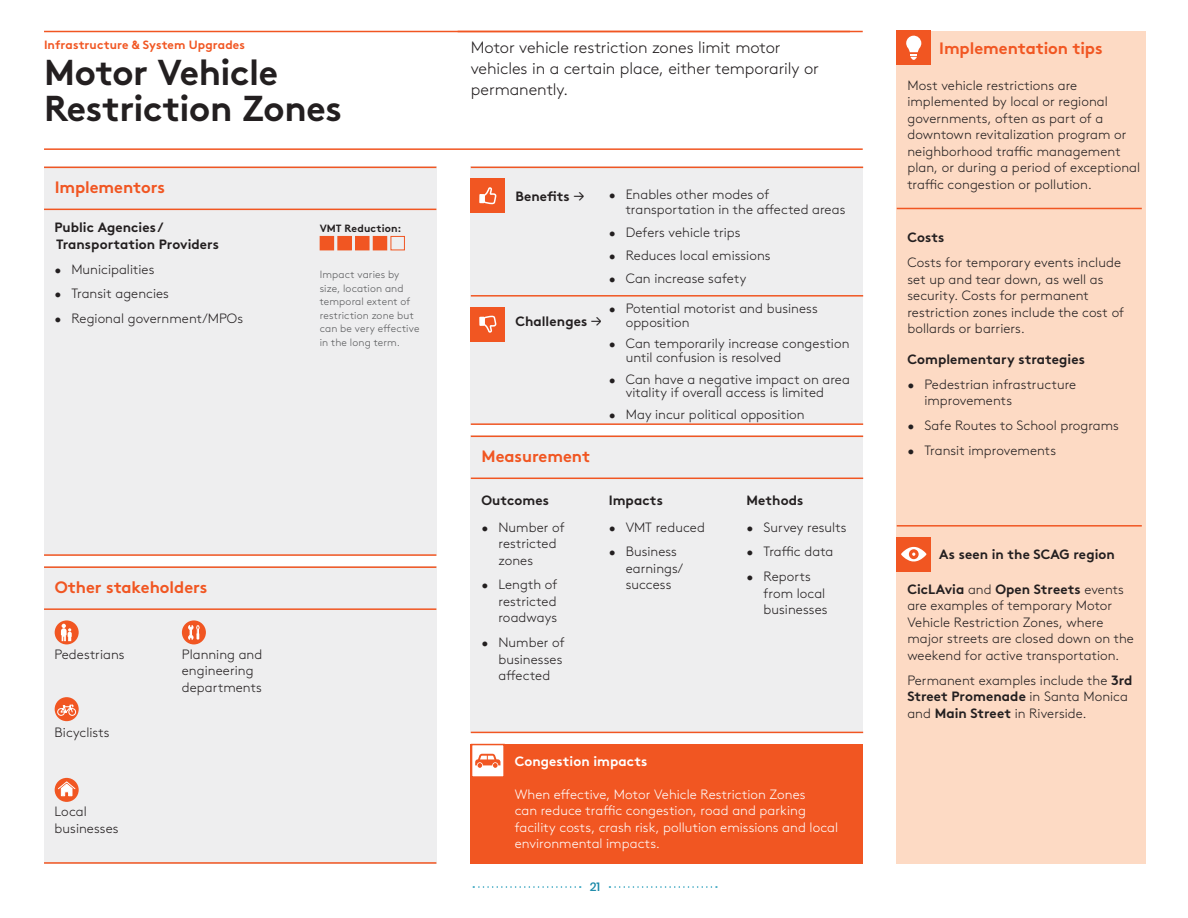
<style>
.page{position:relative;width:1188px;height:918px;background:#fff}
.page>*{position:absolute;margin:0;border:0;box-sizing:border-box;transform-origin:0 0}
.t1{font:700 36px/36px "Brown";letter-spacing:-.01em;color:#231f20}
.t2{font:300 16.5px/21px "Brown";letter-spacing:-.005em;color:#231f20}
.t3{font:700 16.5px "Brown";color:#f15622}
.t4{font:300 13.5px/16.5px "Brown";letter-spacing:.005em;color:#231f20}
.t5{font:300 13.5px/16.5px "Brown";letter-spacing:.005em;color:#fff}
.t6{font:700 13.5px/16.5px "Brown";letter-spacing:.005em;color:#231f20}
.t7{font:700 13.5px "Brown";letter-spacing:.005em;color:#fff}
.t8{font:700 12px "Brown";letter-spacing:.005em;color:#f15622}
.t9{font:500 12px "Poppins";color:#1587a7}
.t10{font:300 10.5px/13.5px "Brown";letter-spacing:.015em;color:#57585a}
.t11{font:700 10.5px "Brown";letter-spacing:.015em;color:#231f20}
.s1{font-family:"Archia";font-weight:400}
.s2{font-weight:700}
</style>
<div class="page">
<svg style="left:473px;top:886px;width:108px;height:2px"></svg>
<svg style="left:609px;top:886px;width:108px;height:2px"></svg>
<div style="left:44px;top:167px;width:392px;height:389px;background:#eeeeef"></div>
<div style="left:44px;top:566px;width:392px;height:298px;background:#eeeeef"></div>
<div style="left:470px;top:167px;width:393px;height:258px;background:#eeeeef"></div>
<div style="left:470px;top:436px;width:393px;height:297px;background:#eeeeef"></div>
<div style="left:897px;top:31px;width:249px;height:833px;background:#fddac4"></div>
<div style="left:470px;top:744px;width:393px;height:120px;background:#f15622"></div>
<div style="left:55px;top:620px;width:24px;height:24px;background:#f15622;border-radius:50%"></div>
<div style="left:182px;top:620px;width:24px;height:24px;background:#f15622;border-radius:50%"></div>
<div style="left:55px;top:697px;width:24px;height:24px;background:#f15622;border-radius:50%"></div>
<div style="left:55px;top:778px;width:24px;height:24px;background:#f15622;border-radius:50%"></div>
<div style="left:472px;top:745px;width:32px;height:32px;background:#fff"></div>
<div style="left:471px;top:744px;width:34px;height:34px;border:2px solid #f15622"></div>
<svg style="left:475px;top:754px;width:25px;height:14px"></svg>
<div style="left:320px;top:236px;width:14px;height:14px;background:#f15622"></div>
<div style="left:356px;top:236px;width:13px;height:14px;background:#f15622"></div>
<div style="left:355px;top:236px;width:14px;height:14px;border:1px solid #f15622"></div>
<div style="left:338px;top:236px;width:13px;height:14px;background:#f15622"></div>
<div style="left:337px;top:236px;width:15px;height:14px;border:1px solid #f15622"></div>
<div style="left:373px;top:236px;width:14px;height:14px;background:#f15622"></div>
<div style="left:391px;top:236px;width:14px;height:14px;border:1px solid #f15622"></div>
<div style="left:471px;top:179px;width:34px;height:34px;background:#f15622"></div>
<div style="left:471px;top:307px;width:34px;height:34px;background:#f15622"></div>
<div style="left:897px;top:537px;width:34px;height:34px;background:#f15622"></div>
<div style="left:897px;top:31px;width:34px;height:34px;background:#f15622"></div>
<hr style="left:44px;top:31px;width:819px;height:1px;background:#f15622">
<hr style="left:44px;top:148px;width:819px;height:2px;background:#f15622">
<hr style="left:44px;top:167px;width:392px;height:1px;background:#f15622">
<hr style="left:44px;top:209px;width:392px;height:1px;background:#f15622">
<hr style="left:44px;top:554px;width:392px;height:2px;background:#f15622">
<hr style="left:44px;top:566px;width:392px;height:2px;background:#f15622">
<hr style="left:44px;top:608px;width:392px;height:2px;background:#f15622">
<hr style="left:44px;top:862px;width:392px;height:2px;background:#f15622">
<hr style="left:897px;top:208px;width:245px;height:1px;background:#f15622">
<hr style="left:897px;top:525px;width:245px;height:2px;background:#f15622">
<hr style="left:471px;top:167px;width:392px;height:1px;background:#f15622">
<hr style="left:471px;top:295px;width:392px;height:2px;background:#f15622">
<hr style="left:471px;top:423px;width:392px;height:2px;background:#f15622">
<hr style="left:471px;top:436px;width:392px;height:1px;background:#f15622">
<hr style="left:471px;top:478px;width:392px;height:1px;background:#f15622">
<hr style="left:471px;top:732px;width:392px;height:1px;background:#f15622">
<svg style="left:906px;top:35px;width:15px;height:25px"></svg>
<svg style="left:480px;top:187px;width:17px;height:18px"></svg>
<div style="left:479px;top:194px;width:6px;height:9px;border:2px solid #fff"></div>
<svg style="left:480px;top:315px;width:17px;height:17px"></svg>
<div style="left:479px;top:317px;width:6px;height:9px;border:2px solid #fff"></div>
<svg style="left:901px;top:547px;width:25px;height:15px"></svg>
<svg style="left:57px;top:704px;width:19px;height:12px"></svg>
<svg style="left:61px;top:624px;width:11px;height:17px"></svg>
<svg style="left:57px;top:781px;width:19px;height:16px"></svg>
<svg style="left:188px;top:621px;width:12px;height:19px"></svg>
<p class="t8" style="left:44px;top:35px;width:202px">Infrastructure &amp; System Upgrades</p>
<p class="t1" style="left:44px;top:51px;width:299px">Motor Vehicle<br>Restriction Zones</p>
<p class="t2" style="left:471px;top:36px;width:350px">Motor vehicle restriction zones limit motor vehicles in a certain place, either temporarily or permanently.</p>
<p class="t3" style="left:55px;top:174px;width:112px">Implementors</p>
<p class="t4" style="left:626px;top:186px;width:221px;line-height:15px;text-indent:-17px">• Enables other modes of transportation in the affected areas</p>
<p class="t4" style="left:609px;top:223px;width:133px">• Defers vehicle trips</p>
<p class="t4" style="left:609px;top:246px;width:163px">• Reduces local emissions</p>
<p class="t4" style="left:609px;top:270px;width:139px">• Can increase safety</p>
<p class="t6" style="left:515px;top:187px;width:71px">Benefits <span class="s1">→</span></p>
<p class="t6" style="left:54px;top:218px;width:166px">Public Agencies /<br>Transportation Providers</p>
<p class="t4" style="left:54px;top:260px;width:102px">• Municipalities</p>
<p class="t4" style="left:54px;top:285px;width:116px">• Transit agencies</p>
<p class="t4" style="left:54px;top:309px;width:190px">• Regional government/MPOs</p>
<p class="t4" style="left:626px;top:301px;width:194px;line-height:13.5px;text-indent:-17px">• Potential motorist and business opposition</p>
<p class="t4" style="left:626px;top:336px;width:225px;line-height:13.5px;text-indent:-17px">• Can temporarily increase congestion until confusion is resolved</p>
<p class="t4" style="left:626px;top:371px;width:226px;line-height:13.5px;text-indent:-17px">• Can have a negative impact on area vitality if overall access is limited</p>
<p class="t4" style="left:609px;top:405px;width:197px">• May incur political opposition</p>
<p class="t11" style="left:320px;top:220px;width:83px">VMT Reduction:</p>
<p class="t10" style="left:320px;top:267px;width:101px">Impact varies by size, location and temporal extent of restriction zone but can be very effective in the long term.</p>
<p class="t6" style="left:515px;top:311px;width:88px">Challenges <span class="s1">→</span></p>
<p class="t3" style="left:55px;top:573px;width:154px">Other stakeholders</p>
<p class="t4" style="left:54px;top:645px;width:72px">Pedestrians</p>
<p class="t4" style="left:55px;top:723px;width:57px">Bicyclists</p>
<p class="t4" style="left:55px;top:802px;width:65px">Local businesses</p>
<p class="t4" style="left:182px;top:645px;width:82px">Planning and engineering departments</p>
<p class="t3" style="left:481px;top:443px;width:110px">Measurement</p>
<p class="t6" style="left:481px;top:490px;width:69px">Outcomes</p>
<p class="t6" style="left:609px;top:490px;width:56px">Impacts</p>
<p class="t6" style="left:747px;top:490px;width:58px">Methods</p>
<p class="t4" style="left:498px;top:518px;width:68px;text-indent:-17px">• Number of restricted zones</p>
<p class="t4" style="left:498px;top:576px;width:60px;text-align:justify;text-indent:-17px">• Length of restricted roadways</p>
<p class="t4" style="left:498px;top:633px;width:68px;text-indent:-17px">• Number of businesses affected</p>
<p class="t4" style="left:747px;top:518px;width:102px">• Survey results</p>
<p class="t4" style="left:747px;top:543px;width:88px">• Traffic data</p>
<p class="t4" style="left:764px;top:567px;width:65px;text-indent:-17px">• Reports from local businesses</p>
<p class="t4" style="left:609px;top:518px;width:98px">• VMT reduced</p>
<p class="t4" style="left:626px;top:543px;width:59px;text-indent:-17px">• Business earnings/ success</p>
<p class="t7" style="left:515px;top:750px;width:134px">Congestion impacts</p>
<p class="t5" style="left:515px;top:785px;width:325px">When effective, Motor Vehicle Restriction Zones<br>can reduce traffic congestion, road and parking facility costs, crash risk, pollution emissions and local environmental impacts.</p>
<p class="t9" style="left:590px;top:880px;width:12px">21</p>
<p class="t3" style="left:939px;top:35px;width:165px">Implementation tips</p>
<p class="t4" style="left:907px;top:76px;width:234px">Most vehicle restrictions are implemented by local or regional governments, often as part of a downtown revitalization program or neighborhood traffic management plan, or during a period of exceptional traffic congestion or pollution.</p>
<p class="t4" style="left:907px;top:224px;width:215px;line-height:24.8px"><span class="s2">Costs<br></span>Costs for temporary events include</p>
<p class="t4" style="left:907px;top:270px;width:218px">set up and tear down, as well as security. Costs for permanent restriction zones include the cost of bollards or barriers.</p>
<p class="t6" style="left:907px;top:350px;width:179px">Complementary strategies</p>
<p class="t4" style="left:924px;top:375px;width:153px;text-indent:-17px">• Pedestrian infrastructure improvements</p>
<p class="t4" style="left:907px;top:416px;width:213px">• Safe Routes to School programs</p>
<p class="t4" style="left:907px;top:441px;width:150px">• Transit improvements</p>
<p class="t6" style="left:939px;top:545px;width:177px">As seen in the SCAG region</p>
<p class="t4" style="left:907px;top:580px;width:228px"><span class="s2">CicLAvia</span> and <span class="s2">Open Streets</span> events are examples of temporary Motor Vehicle Restriction Zones, where major streets are closed down on the weekend for active transportation.</p>
<p class="t4" style="left:907px;top:671px;width:227px">Permanent examples include the <span class="s2">3rd<br>Street Promenade</span> in Santa Monica and <span class="s2">Main Street</span> in Riverside.</p>
</div>
